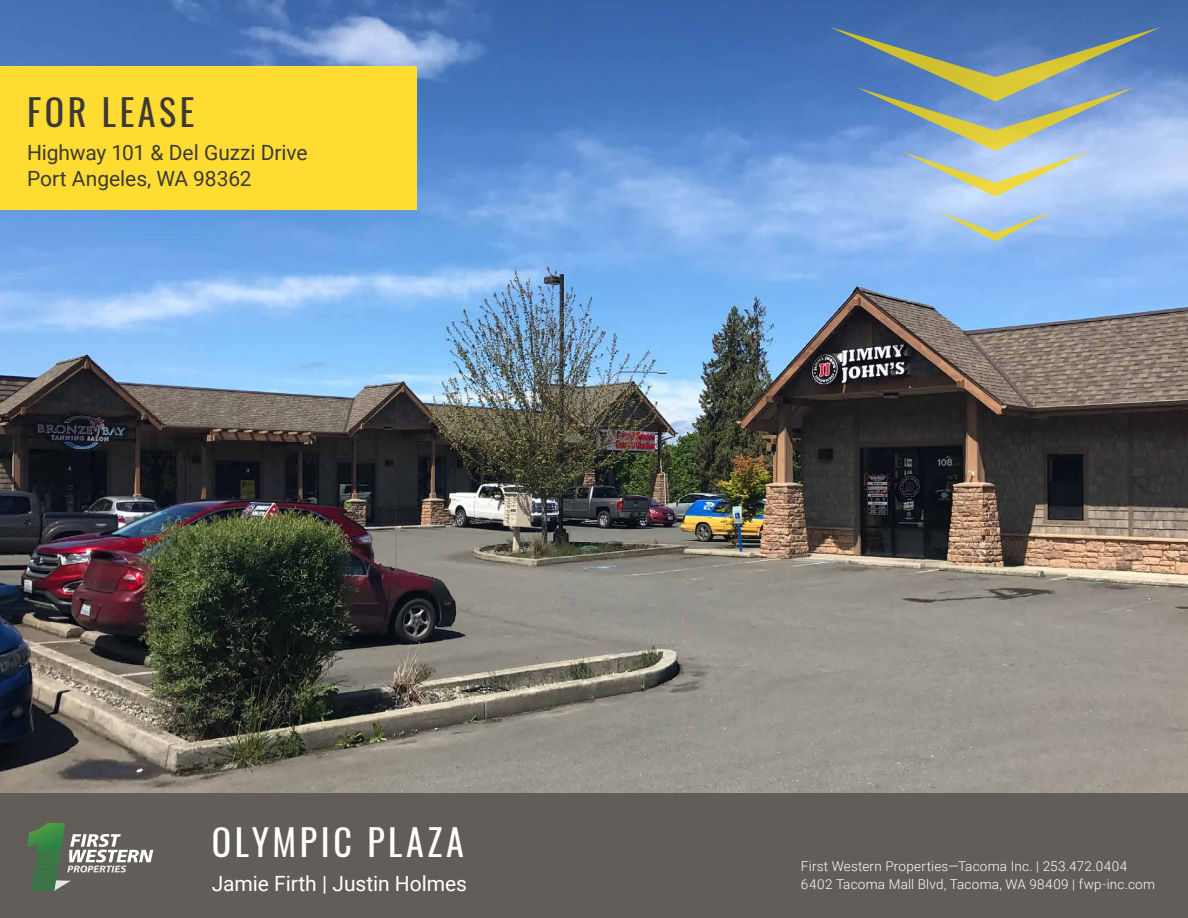
<style>
.page{position:relative;width:1188px;height:918px;background:#fff}
.page>*{position:absolute;margin:0;border:0;box-sizing:border-box;transform-origin:0 0}
.t1{font:36px "Oswald";letter-spacing:.1em;color:#fff}
.t2{font:36px "Oswald";letter-spacing:.1em;color:#3e3935}
.t3{font:21px/25.2px "Roboto";letter-spacing:-.005em;color:#3e3935}
.t4{font:21px "Roboto";letter-spacing:-.005em;color:#fff}
.t5{font:300 13.5px/18px "Roboto";letter-spacing:.02em;color:#fff}
</style>
<div class="page">
<img style="left:0;top:0;width:1188px;height:793px">
<div style="left:0;top:66px;width:416px;height:144px;background:#ffdc32"></div>
<div style="left:0;top:793px;width:1188px;height:125px;background:#615d59"></div>
<svg style="left:830px;top:27px;width:331px;height:170px;background:#89a4bf"></svg>
<svg style="left:938px;top:211px;width:115px;height:30px;background:#a8c5db"></svg>
<svg style="left:65px;top:880px;width:6px;height:4px"></svg>
<svg style="left:67px;top:834px;width:86px;height:39px"></svg>
<img style="left:27px;top:823px;width:38px;height:68px">
<h1 class="t2" style="left:27px;top:80px;width:169px">FOR LEASE</h1>
<h2 class="t3" style="left:27px;top:140px;width:282px">Highway 101 &amp; Del Guzzi Drive<br>Port Angeles, WA 98362</h2>
<h1 class="t1" style="left:212px;top:811px;width:253px">OLYMPIC PLAZA</h1>
<h2 class="t4" style="left:212px;top:869px;width:257px">Jamie Firth | Justin Holmes</h2>
<p class="t5" style="left:801px;top:857px;width:356px">First Western Properties—Tacoma Inc. | 253.472.0404<br>6402 Tacoma Mall Blvd, Tacoma, WA 98409 | fwp-inc.com</p>
</div>
